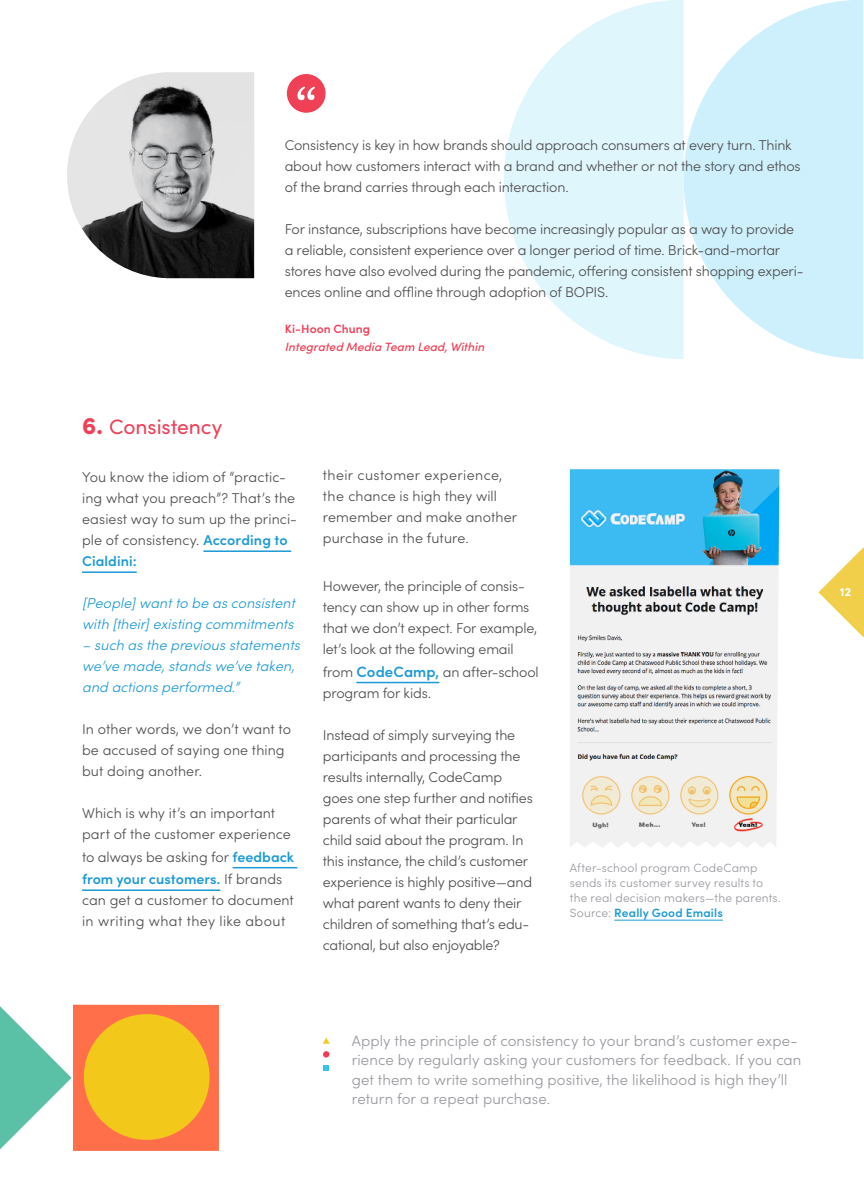
<style>
.page{position:relative;width:864px;height:1188px;background:#fff}
.page>*{position:absolute;margin:0;border:0;box-sizing:border-box;transform-origin:0 0}
.t1{font:21px "Sofia Pro";letter-spacing:-.005em;color:#ef4056}
.t2{font:300 15px/19.5px "Sofia Pro";letter-spacing:.005em;color:#97979e}
.t3{font:300 14.25px/21px "Sofia Pro";letter-spacing:-.01em;color:#4e4d4d}
.t4{font:300 14.25px/21px "Sofia Pro";letter-spacing:.01em;color:#4e4d4d}
.t5{font:italic 300 14.25px/21px "Sofia Pro";letter-spacing:.005em;color:#1c9ad6}
.t6{font:300 12px/15px "Sofia Pro";letter-spacing:.015em;color:#97979e}
.t7{font:italic 500 12px "Sofia Pro";letter-spacing:.005em;color:#ef4056}
.t8{font:600 12px "Sofia Pro";letter-spacing:.005em;color:#ef4056}
.t9{font:700 12px "Sofia Pro";color:#fff}
.s1{font-weight:900;font-size:24px}
.s2{font-weight:600;color:#1c9ad6}
.s3{font-weight:600;font-size:15px;color:#1c9ad6}
</style>
<div class="page">
<svg style="left:684px;top:0;width:179px;height:359px;fill:#cef0fc"></svg>
<svg style="left:504px;top:0;width:180px;height:359px;fill:#e0f6fd"></svg>
<div style="left:73px;top:1005px;width:146px;height:146px;background:#ff704a"></div>
<div style="left:84px;top:1014px;width:126px;height:126px;background:#f2c91a;border-radius:50%"></div>
<hr style="left:203px;top:550px;width:88px;height:2px;background:#1c9ad6">
<hr style="left:82px;top:571px;width:55px;height:2px;background:#1c9ad6">
<hr style="left:233px;top:867px;width:64px;height:1px;background:#1c9ad6">
<hr style="left:82px;top:889px;width:138px;height:2px;background:#1c9ad6">
<hr style="left:356px;top:682px;width:83px;height:1px;background:#1c9ad6">
<div style="left:323px;top:1051px;width:6px;height:7px;background:#f03d54;border-radius:50%"></div>
<svg style="left:324px;top:1065px;width:5px;height:6px"></svg>
<svg style="left:323px;top:1038px;width:7px;height:6px"></svg>
<img style="left:570px;top:469px;width:209px;height:378px">
<hr style="left:614px;top:920px;width:109px;height:1px;background:#1c9ad6">
<img style="left:67px;top:72px;width:187px;height:206px">
<div style="left:287px;top:74px;width:39px;height:39px;background:#ef4056;border-radius:50%"></div>
<svg style="left:297px;top:87px;width:18px;height:13px"></svg>
<svg style="left:0;top:1006px;width:72px;height:143px"></svg>
<svg style="left:818px;top:547px;width:46px;height:90px"></svg>
<p class="t3" style="left:285px;top:134px;width:517px">Consistency is key in how brands should approach consumers at every turn. Think about how customers interact with a brand and whether or not the story and ethos of the brand carries through each interaction.</p>
<p class="t3" style="left:285px;top:218px;width:520px">For instance, subscriptions have become increasingly popular as a way to provide a reliable, consistent experience over a longer period of time. Brick-and-mortar stores have also evolved during the pandemic, offering consistent shopping experi&shy;ences online and offline through adoption of BOPIS.</p>
<p class="t8" style="left:285px;top:320px;width:87px">Ki-Hoon Chung</p>
<p class="t7" style="left:285px;top:338px;width:201px">Integrated Media Team Lead, Within</p>
<h1 class="t1" style="left:82px;top:412px;width:142px"><span class="s1">6.</span> Consistency</h1>
<p class="t3" style="left:82px;top:466px;width:217px">You know the idiom of “practic&shy;ing what you preach”? That’s the easiest way to sum up the princi&shy;ple of consistency. <span class="s2">According to<br>Cialdini:</span></p>
<p class="t5" style="left:82px;top:592px;width:214px">[People] want to be as consistent with [their] existing commitments</p>
<p class="t5" style="left:82px;top:634px;width:220px">– such as the previous statements we’ve made, stands we’ve taken, and actions performed.”</p>
<p class="t3" style="left:82px;top:718px;width:210px">In other words, we don’t want to be accused of saying one thing but doing another.</p>
<p class="t4" style="left:82px;top:802px;width:210px">Which is why it’s an important part of the customer experience</p>
<p class="t3" style="left:82px;top:845px;width:214px;line-height:22.5px">to always be asking for <span class="s2">feedback from your customers.</span> If brands</p>
<p class="t4" style="left:82px;top:889px;width:213px">can get a customer to document in writing what they like about</p>
<p class="t4" style="left:323px;top:464px;width:196px">their customer experience, the chance is high they will remember and make another purchase in the future.</p>
<p class="t3" style="left:323px;top:575px;width:216px">However, the principle of consis&shy;tency can show up in other forms that we don’t expect. For example, let’s look at the following email</p>
<p class="t3" style="left:323px;top:660px;width:217px">from <span class="s3">CodeCamp,</span> an after-school program for kids.</p>
<p class="t3" style="left:323px;top:723px;width:212px">Instead of simply surveying the participants and processing the results internally, CodeCamp goes one step further and notifies parents of what their particular child said about the program. In this instance, the child’s customer experience is highly positive—and what parent wants to deny their children of something that’s edu&shy;cational, but also enjoyable?</p>
<p class="t6" style="left:570px;top:860px;width:212px">After-school program CodeCamp sends its customer survey results to the real decision makers—the parents.<br>Source: <span class="s2">Really Good Emails</span></p>
<p class="t2" style="left:352px;top:1030px;width:451px">Apply the principle of consistency to your brand’s customer expe&shy;rience by regularly asking your customers for feedback. If you can get them to write something positive, the likelihood is high they’ll return for a repeat purchase.</p>
<p class="t9" style="left:840px;top:583px;width:13px">12</p>
</div>
